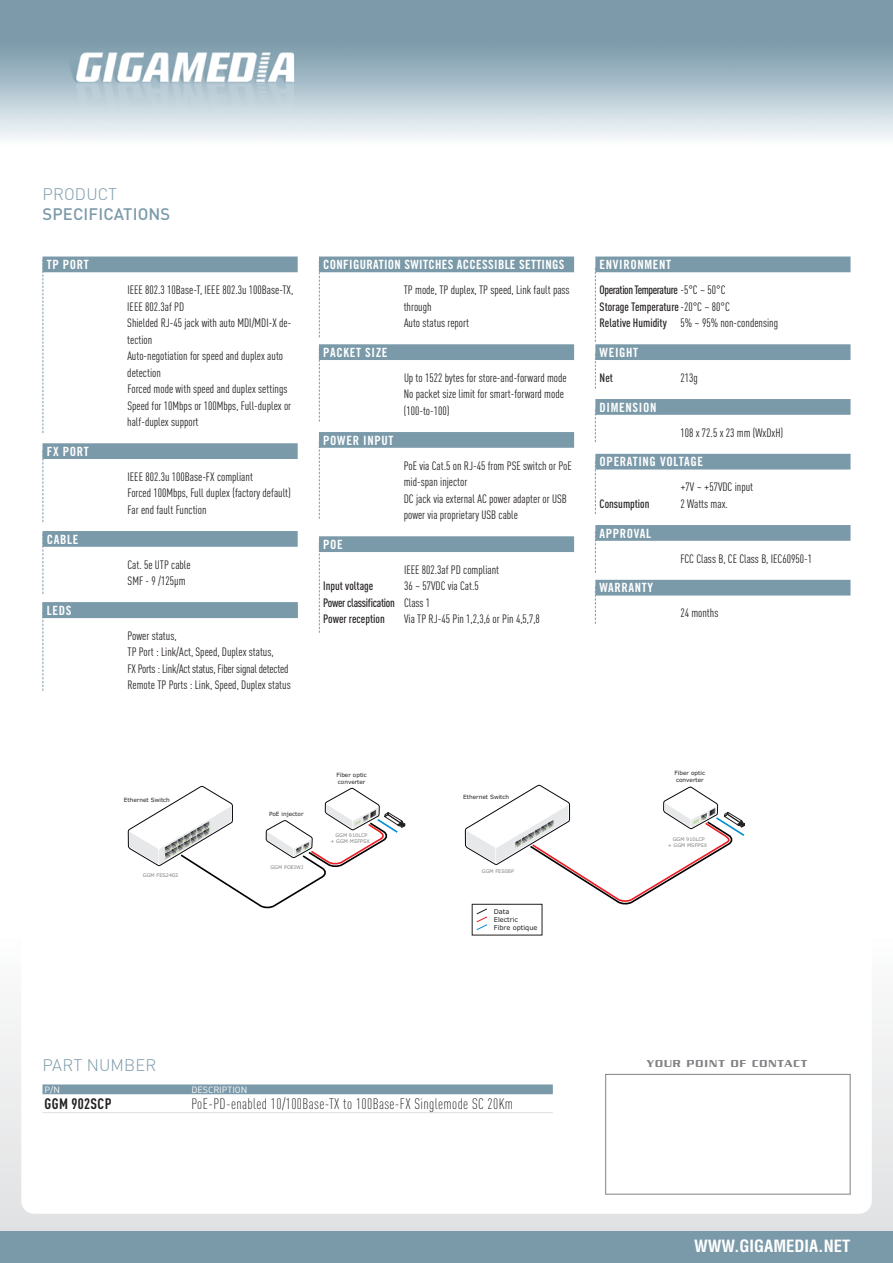
<style>
.page{position:relative;width:893px;height:1263px;background:#fff}
.page>*{position:absolute;margin:0;border:0;box-sizing:border-box;transform-origin:0 0}
.t1{font:700 condensed 16.5px "Helvetica";color:#fff}
.t2{font:300 16.5px "DIN";letter-spacing:.01em;color:#7b9aa9}
.t3{font:500 16.5px "DIN";letter-spacing:.01em;color:#7b9aa9}
.t4{font:300 condensed 15px "DINOT";letter-spacing:.025em;color:#231f20}
.t5{font:700 condensed 15px "DINOT";letter-spacing:.025em;color:#231f20}
.t6{font:12.75px "Trade Gothic Bold Cond Twenty";letter-spacing:.05em;color:#fff}
.t7{font:12.75px "Trade Gothic Bold Cond Twenty";letter-spacing:.025em;color:#fff}
.t8{font:condensed 12px/16.5px "DINOT";color:#231f20}
.t9{font:500 condensed 12px/16.5px "DINOT";letter-spacing:-.035em;color:#231f20}
.t10{font:500 condensed 12px/16.5px "DINOT";letter-spacing:-.025em;color:#231f20}
.t11{font:500 condensed 12px "DINOT";color:#231f20}
.t12{font:500 10.95px "Serpentine";letter-spacing:.095em;color:#808285}
.t13{font:9px "DIN Regular Alternate";color:#fff}
.t14{font:6.6px/7.9px "Verdana";color:#231f20}
.t15{font:5.7px/6.9px "Verdana";color:#231f20}
.t16{font:4.95px/6px "Verdana";color:#808285;text-align:center}
.s1{font-weight:400}
</style>
<div class="page">
<svg style="left:0;top:1010px;width:892px;height:221px;background:#e4e5e6"></svg>
<div style="left:0;top:1231px;width:892px;height:32px;background:#7b9aa9"></div>
<img style="left:0;top:0;width:892px;height:139px">
<div style="left:21px;top:267px;width:851px;height:947px;background:#fff;border-radius:13px"></div>
<div style="left:605px;top:1074px;width:245px;height:121px;border:1px solid #808285"></div>
<div style="left:43px;top:257px;width:255px;height:15px;background:#7b9aa9"></div>
<div style="left:43px;top:443px;width:255px;height:16px;background:#7b9aa9"></div>
<div style="left:43px;top:531px;width:255px;height:16px;background:#7b9aa9"></div>
<div style="left:43px;top:602px;width:255px;height:16px;background:#7b9aa9"></div>
<div style="left:319px;top:257px;width:255px;height:15px;background:#7b9aa9"></div>
<div style="left:319px;top:344px;width:255px;height:16px;background:#7b9aa9"></div>
<div style="left:319px;top:432px;width:255px;height:16px;background:#7b9aa9"></div>
<div style="left:319px;top:536px;width:255px;height:16px;background:#7b9aa9"></div>
<svg style="left:43px;top:272px;width:1px;height:161px"></svg>
<svg style="left:43px;top:459px;width:1px;height:63px"></svg>
<svg style="left:43px;top:546px;width:1px;height:48px"></svg>
<svg style="left:43px;top:618px;width:1px;height:73px"></svg>
<svg style="left:319px;top:272px;width:1px;height:65px"></svg>
<svg style="left:595px;top:272px;width:1px;height:70px"></svg>
<svg style="left:595px;top:361px;width:1px;height:28px"></svg>
<svg style="left:595px;top:415px;width:1px;height:27px"></svg>
<svg style="left:595px;top:470px;width:1px;height:44px"></svg>
<svg style="left:595px;top:541px;width:1px;height:32px"></svg>
<svg style="left:595px;top:596px;width:1px;height:28px"></svg>
<svg style="left:319px;top:360px;width:1px;height:62px"></svg>
<svg style="left:319px;top:449px;width:1px;height:70px"></svg>
<svg style="left:319px;top:553px;width:1px;height:80px"></svg>
<div style="left:43px;top:1084px;width:510px;height:10px;background:#7b9aa9"></div>
<hr style="left:43px;top:1112px;width:510px;height:1px;background:#dedfe0">
<div style="left:595px;top:257px;width:255px;height:15px;background:#7b9aa9"></div>
<div style="left:595px;top:344px;width:255px;height:16px;background:#7b9aa9"></div>
<div style="left:595px;top:399px;width:255px;height:16px;background:#7b9aa9"></div>
<div style="left:595px;top:454px;width:255px;height:16px;background:#7b9aa9"></div>
<div style="left:595px;top:525px;width:255px;height:16px;background:#7b9aa9"></div>
<div style="left:595px;top:580px;width:255px;height:16px;background:#7b9aa9"></div>
<svg style="left:127px;top:785px;width:278px;height:124px"></svg>
<svg style="left:464px;top:784px;width:281px;height:146px"></svg>
<h1 class="t2" style="left:43px;top:188px;width:76px">PRODUCT</h1>
<h1 class="t3" style="left:43px;top:208px;width:129px">SPECIFICATIONS</h1>
<p class="t6" style="left:47px;top:260px;width:44px">TP PORT</p>
<p class="t8" style="left:127px;top:283px;width:167px">IEEE 802.3 10Base-T, IEEE 802.3u 100Base-TX,<br>IEEE 802.3af PD<br>Shielded RJ-45 jack with auto MDI/MDI-X de&shy;tection<br>Auto-negotiation for speed and duplex auto detection<br>Forced mode with speed and duplex settings<br>Speed for 10Mbps or 100Mbps, Full-duplex or half-duplex support</p>
<p class="t6" style="left:47px;top:447px;width:44px">FX PORT</p>
<p class="t8" style="left:127px;top:470px;width:165px">IEEE 802.3u 100Base-FX compliant<br>Forced 100Mbps, Full duplex (factory default)<br>Far end fault Function</p>
<p class="t6" style="left:47px;top:535px;width:33px">CABLE</p>
<p class="t8" style="left:127px;top:557px;width:65px">Cat. 5e UTP cable<br>SMF - 9 /125µm</p>
<p class="t6" style="left:47px;top:606px;width:26px">LEDS</p>
<p class="t8" style="left:127px;top:629px;width:165px">Power status,<br>TP Port : Link/Act, Speed, Duplex status,<br>FX Ports : Link/Act status, Fiber signal detected Remote TP Ports : Link, Speed, Duplex status</p>
<p class="t7" style="left:323px;top:260px;width:243px">CONFIGURATION SWITCHES ACCESSIBLE SETTINGS</p>
<p class="t8" style="left:404px;top:283px;width:167px">TP mode, TP duplex, TP speed, Link fault pass through<br>Auto status report</p>
<p class="t6" style="left:323px;top:348px;width:66px">PACKET SIZE</p>
<p class="t8" style="left:404px;top:371px;width:165px">Up to 1522 bytes for store-and-forward mode<br>No packet size limit for smart-forward mode (100-to-100)</p>
<p class="t6" style="left:323px;top:436px;width:72px">POWER INPUT</p>
<p class="t8" style="left:404px;top:458px;width:169px">PoE via Cat.5 on RJ-45 from PSE switch or PoE mid-span injector<br>DC jack via external AC power adapter or USB power via proprietary USB cable</p>
<p class="t6" style="left:323px;top:540px;width:21px">POE</p>
<p class="t8" style="left:404px;top:563px;width:97px">IEEE 802.3af PD compliant</p>
<p class="t11" style="left:323px;top:582px;width:52px">Input voltage</p>
<p class="t10" style="left:323px;top:579px;width:157px;text-indent:81px"><span class="s1">36 ~ 57VDC via Cat.5<br></span>Power classification <span class="s1">Class 1<br></span>Power reception</p>
<p class="t8" style="left:404px;top:612px;width:137px">Via TP RJ-45 Pin 1,2,3,6 or Pin 4,5,7,8</p>
<p class="t6" style="left:600px;top:260px;width:73px">ENVIRONMENT</p>
<p class="t9" style="left:600px;top:283px;width:180px">Operation Temperature <span class="s1">-5°C ~ 50°C<br></span>Storage Temperature<span class="s1">-20°C ~ 80°C<br></span>Relative Humidity <span class="s1">5% ~ 95% non-condensing</span></p>
<p class="t6" style="left:600px;top:348px;width:40px">WEIGHT</p>
<p class="t11" style="left:600px;top:373px;width:15px">Net</p>
<p class="t8" style="left:680px;top:371px;width:19px">213g</p>
<p class="t6" style="left:600px;top:403px;width:58px">DIMENSION</p>
<p class="t8" style="left:680px;top:425px;width:104px">108 x 72.5 x 23 mm (WxDxH)</p>
<p class="t6" style="left:600px;top:457px;width:105px">OPERATING VOLTAGE</p>
<p class="t8" style="left:680px;top:480px;width:74px">+7V ~ +57VDC input</p>
<p class="t11" style="left:600px;top:499px;width:51px">Consumption</p>
<p class="t8" style="left:680px;top:497px;width:49px">2 Watts max.</p>
<p class="t6" style="left:600px;top:529px;width:53px">APPROVAL</p>
<p class="t8" style="left:680px;top:551px;width:133px">FCC Class B, CE Class B, IEC60950-1</p>
<p class="t6" style="left:600px;top:583px;width:55px">WARRANTY</p>
<p class="t8" style="left:680px;top:606px;width:39px">24 months</p>
<p class="t15" style="left:124px;top:797px;width:48px">Ethernet Switch</p>
<p class="t16" style="left:143px;top:872px;width:37px">GGM FES2402</p>
<p class="t15" style="left:269px;top:810px;width:36px">PoE injector</p>
<p class="t16" style="left:270px;top:865px;width:34px">GGM POEIWJ</p>
<p class="t15" style="left:336px;top:772px;width:32px">Fiber optic converter</p>
<p class="t16" style="left:330px;top:832px;width:41px">GGM 910LCP<br>+ GGM MSFPSX</p>
<p class="t15" style="left:463px;top:794px;width:48px">Ethernet Switch</p>
<p class="t16" style="left:482px;top:868px;width:34px">GGM FES08P</p>
<p class="t14" style="left:494px;top:908px;width:45px">Data<br>Electric<br>Fibre optique</p>
<p class="t15" style="left:675px;top:770px;width:32px">Fiber optic converter</p>
<p class="t16" style="left:668px;top:837px;width:41px">GGM 910LCP<br>+ GGM MSFPSX</p>
<h1 class="t2" style="left:43px;top:1060px;width:115px">PART NUMBER</h1>
<p class="t13" style="left:45px;top:1086px;width:17px">P/N</p>
<p class="t13" style="left:191px;top:1086px;width:58px">DESCRIPTION</p>
<p class="t5" style="left:45px;top:1095px;width:68px">GGM 902SCP</p>
<p class="t4" style="left:191px;top:1098px;width:323px">PoE-PD-enabled 10/100Base-TX to 100Base-FX Singlemode SC 20Km</p>
<p class="t12" style="left:647px;top:1059px;width:162px">YOUR POINT OF CONTACT</p>
<h1 class="t1" style="left:694px;top:1238px;width:158px">WWW.GIGAMEDIA.NET</h1>
</div>
